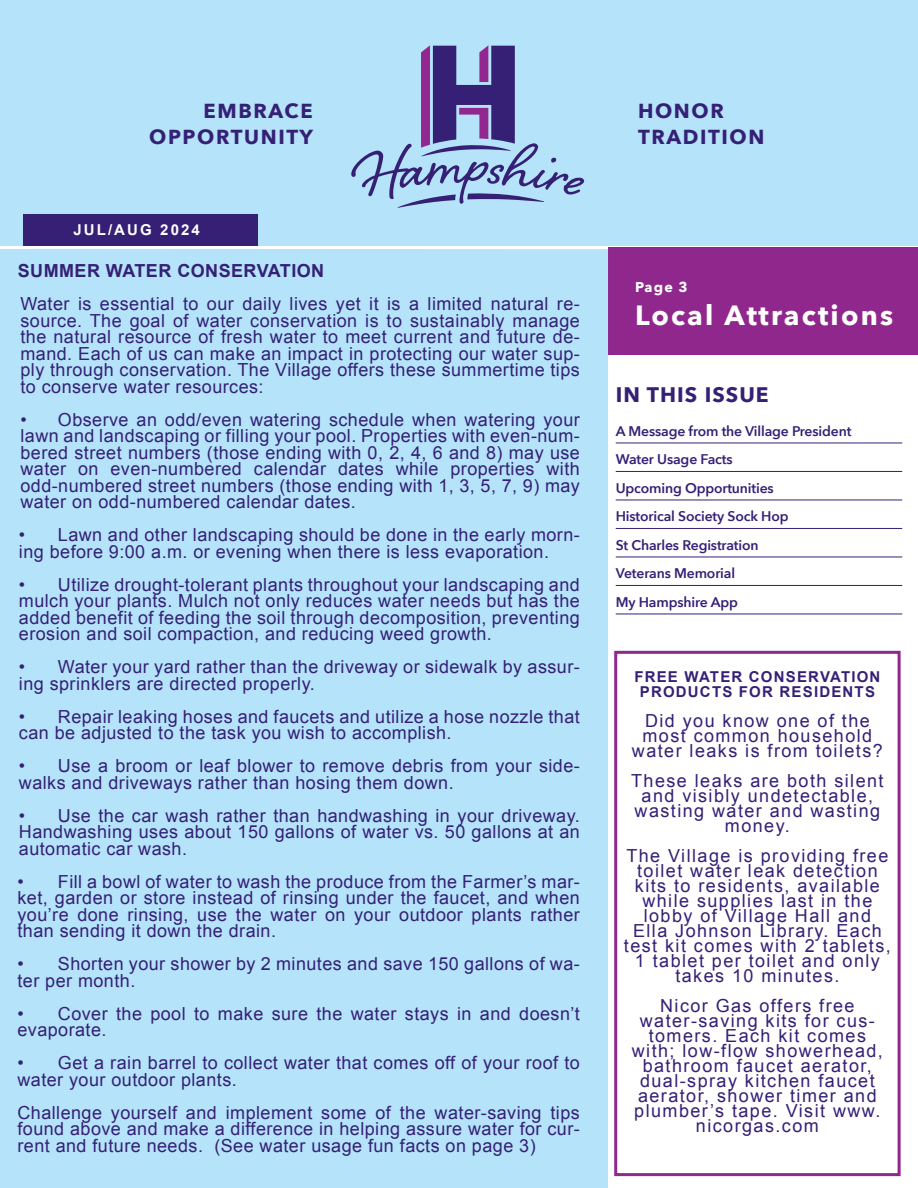
<style>
.page{position:relative;width:918px;height:1188px;background:#fff}
.page>*{position:absolute;margin:0;border:0;box-sizing:border-box;transform-origin:0 0}
.t1{font:700 27.75px "Avenir Next";letter-spacing:.08em;color:#fff}
.t2{font:700 21px "Avenir Next";letter-spacing:.05em;color:#352076}
.t3{font:700 20.25px/26.2px "Avenir Next";letter-spacing:.08em;color:#352076}
.t4{font:18px/16.5px "Arial";letter-spacing:.025em;color:#352076}
.t5{font:18px/15px "Arial";letter-spacing:.08em;color:#352076;text-align:center}
.t6{font:700 18px "Arial";letter-spacing:.025em;color:#352076}
.t7{font:700 15px/15px "Arial";letter-spacing:.08em;color:#352076;text-align:center}
.t8{font:700 15px "Arial";letter-spacing:.14em;color:#fff}
.t9{font:700 14.25px "Avenir Next";color:#fff}
.t10{font:600 13.95px/28.5px "Avenir Next";letter-spacing:-.01em;color:#352076}
</style>
<div class="page">
<hr style="left:616px;top:443px;width:286px;height:1px;background:#352076">
<hr style="left:616px;top:471px;width:286px;height:1px;background:#352076">
<hr style="left:616px;top:500px;width:286px;height:1px;background:#352076">
<hr style="left:616px;top:528px;width:286px;height:1px;background:#352076">
<hr style="left:616px;top:557px;width:286px;height:1px;background:#352076">
<hr style="left:616px;top:585px;width:286px;height:1px;background:#352076">
<hr style="left:616px;top:614px;width:286px;height:1px;background:#352076">
<div style="left:0;top:0;width:918px;height:246px;background:#b4e3fa"></div>
<svg style="left:351px;top:45px;width:233px;height:163px"></svg>
<div style="left:23px;top:214px;width:235px;height:32px;background:#352076"></div>
<div style="left:608px;top:247px;width:310px;height:108px;background:#8f278c"></div>
<div style="left:0;top:249px;width:608px;height:939px;background:#b4e3fa"></div>
<div style="left:614px;top:651px;width:287px;height:525px;border:3px solid #8f278c"></div>
<p class="t3" style="left:149px;top:98px;width:165px;text-align:right">EMBRACE<br>OPPORTUNITY</p>
<p class="t8" style="left:73px;top:220px;width:128px">JUL/AUG 2024</p>
<p class="t6" style="left:18px;top:259px;width:308px">SUMMER WATER CONSERVATION</p>
<p class="t4" style="left:20px;top:296px;width:561px;text-align:justify">Water is essential to our daily lives yet it is a limited natural re&shy;source. The goal of water conservation is to sustainably manage the natural resource of fresh water to meet current and future de&shy;mand. Each of us can make an impact in protecting our water sup&shy;ply through conservation. The Village offers these summertime tips to conserve water resources:</p>
<p class="t4" style="left:20px;top:411px;width:561px;text-align:justify">• Observe an odd/even watering schedule when watering your lawn and landscaping or filling your pool. Properties with even-num&shy;bered street numbers (those ending with 0, 2, 4, 6 and 8) may use water on even-numbered calendar dates while properties with odd-numbered street numbers (those ending with 1, 3, 5, 7, 9) may water on odd-numbered calendar dates.</p>
<p class="t4" style="left:19px;top:527px;width:562px">• Lawn and other landscaping should be done in the early morn&shy;ing before 9:00 a.m. or evening when there is less evaporation.</p>
<p class="t4" style="left:19px;top:576px;width:562px;text-align:justify">• Utilize drought-tolerant plants throughout your landscaping and mulch your plants. Mulch not only reduces water needs but has the added benefit of feeding the soil through decomposition, preventing erosion and soil compaction, and reducing weed growth.</p>
<p class="t4" style="left:19px;top:659px;width:562px">• Water your yard rather than the driveway or sidewalk by assur&shy;ing sprinklers are directed properly.</p>
<p class="t4" style="left:19px;top:708px;width:562px">• Repair leaking hoses and faucets and utilize a hose nozzle that can be adjusted to the task you wish to accomplish.</p>
<p class="t4" style="left:19px;top:758px;width:562px">• Use a broom or leaf blower to remove debris from your side&shy;walks and driveways rather than hosing them down.</p>
<p class="t4" style="left:19px;top:807px;width:562px;text-align:justify">• Use the car wash rather than handwashing in your driveway.<br>Handwashing uses about 150 gallons of water vs. 50 gallons at an automatic car wash.</p>
<p class="t4" style="left:17px;top:873px;width:564px;text-align:justify">• Fill a bowl of water to wash the produce from the Farmer’s mar&shy;ket, garden or store instead of rinsing under the faucet, and when you’re done rinsing, use the water on your outdoor plants rather than sending it down the drain.</p>
<p class="t4" style="left:17px;top:956px;width:564px">• Shorten your shower by 2 minutes and save 150 gallons of wa&shy;ter per month.</p>
<p class="t4" style="left:17px;top:1005px;width:564px">• Cover the pool to make sure the water stays in and doesn’t evaporate.</p>
<p class="t4" style="left:17px;top:1055px;width:564px">• Get a rain barrel to collect water that comes off of your roof to water your outdoor plants.</p>
<p class="t4" style="left:17px;top:1104px;width:564px;text-align:justify">Challenge yourself and implement some of the water-saving tips found above and make a difference in helping assure water for cur&shy;rent and future needs. (See water usage fun facts on page 3)</p>
<p class="t3" style="left:638px;top:98px;width:128px">HONOR<br>TRADITION</p>
<p class="t9" style="left:635px;top:274px;width:54px">Page 3</p>
<h1 class="t1" style="left:635px;top:291px;width:260px">Local Attractions</h1>
<p class="t2" style="left:616px;top:377px;width:154px">IN THIS ISSUE</p>
<p class="t10" style="left:616px;top:416px;width:237px">A Message from the Village President<br>Water Usage Facts<br>Upcoming Opportunities<br>Historical Society Sock Hop<br>St Charles Registration<br>Veterans Memorial<br>My Hampshire App</p>
<p class="t7" style="left:634px;top:670px;width:248px">FREE WATER CONSERVATION<br>PRODUCTS FOR RESIDENTS</p>
<p class="t5" style="left:632px;top:713px;width:252px">Did you know one of the most common household water leaks is from toilets?</p>
<p class="t5" style="left:631px;top:773px;width:254px">These leaks are both silent and visibly undetectable, wasting water and wasting money.</p>
<p class="t5" style="left:624px;top:848px;width:268px">The Village is providing free toilet water leak detection kits to residents, available while supplies last in the lobby of Village Hall and<br>Ella Johnson Library. Each test kit comes with 2 tablets,<br>1 tablet per toilet and only takes 10 minutes.</p>
<p class="t5" style="left:632px;top:998px;width:253px">Nicor Gas offers free water-saving kits for cus&shy;tomers. Each kit comes with; low-flow showerhead, bathroom faucet aerator, dual-spray kitchen faucet aerator, shower timer and plumber’s tape. Visit www. nicorgas.com</p>
</div>
